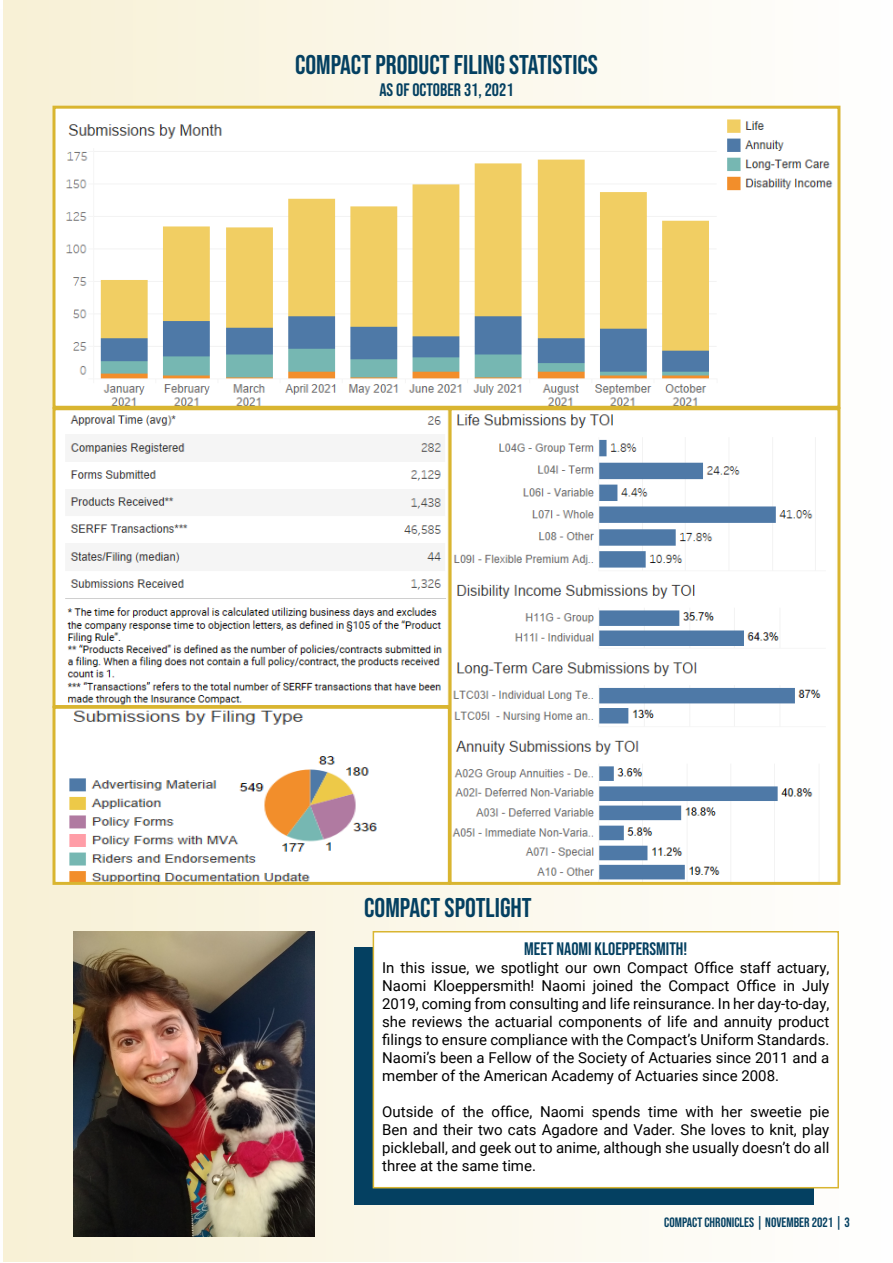
<style>
.page{position:relative;width:893px;height:1263px;background:#fff}
.page>*{position:absolute;margin:0;border:0;box-sizing:border-box;transform-origin:0 0}
.t1{font:27px "Bebas Neue";color:#044061}
.t2{font:18px "Bebas Neue";color:#044061}
.t3{font:15px/18px "Roboto";color:#000;text-align:justify}
.t4{font:13.5px "Bebas Neue";color:#044061}
</style>
<div class="page">
<svg style="left:3px;top:9px;width:3px;height:1253px"></svg>
<div style="left:4px;top:0;width:889px;height:1261px;background:linear-gradient(to right,#f5eed4,#fffffe)"></div>
<div style="left:354px;top:947px;width:460px;height:258px;background:#044061"></div>
<div style="left:373px;top:931px;width:466px;height:257px;background:#fff;border:2px solid #d9b530"></div>
<img style="left:74px;top:931px;width:240px;height:305px">
<img style="left:56px;top:110px;width:780px;height:295px">
<div style="left:52px;top:106px;width:788px;height:303px;border:3px solid #d9b530"></div>
<img style="left:56px;top:411px;width:390px;height:293px">
<div style="left:52px;top:407px;width:400px;height:301px;border:3px solid #d9b530"></div>
<img style="left:453px;top:411px;width:382px;height:470px">
<div style="left:449px;top:407px;width:391px;height:478px;border:3px solid #d9b530"></div>
<img style="left:56px;top:710px;width:391px;height:171px">
<div style="left:52px;top:706px;width:399px;height:179px;border:3px solid #d9b530"></div>
<h1 class="t1" style="left:295px;top:50px;width:304px">COMPACT PRODUCT FILING STATISTICS</h1>
<p class="t2" style="left:379px;top:79px;width:136px">AS OF OCTOBER 31, 2021</p>
<h1 class="t1" style="left:364px;top:892px;width:169px">COMPACT SPOTLIGHT</h1>
<p class="t2" style="left:524px;top:939px;width:164px">MEET NAOMI KLOEPPERSMITH!</p>
<p class="t3" style="left:382px;top:958px;width:449px">In this issue, we spotlight our own Compact Office staff actuary, Naomi Kloeppersmith! Naomi joined the Compact Office in July 2019, coming from consulting and life reinsurance. In her day-to-day, she reviews the actuarial components of life and annuity product filings to ensure compliance with the Compact’s Uniform Standards.<br>Naomi’s been a Fellow of the Society of Actuaries since 2011 and a member of the American Academy of Actuaries since 2008.</p>
<p class="t3" style="left:382px;top:1102px;width:449px">Outside of the office, Naomi spends time with her sweetie pie Ben and their two cats Agadore and Vader. She loves to knit, play pickleball, and geek out to anime, although she usually doesn’t do all three at the same time.</p>
<p class="t4" style="left:664px;top:1215px;width:187px">COMPACT CHRONICLES | NOVEMBER 2021 | 3</p>
</div>
